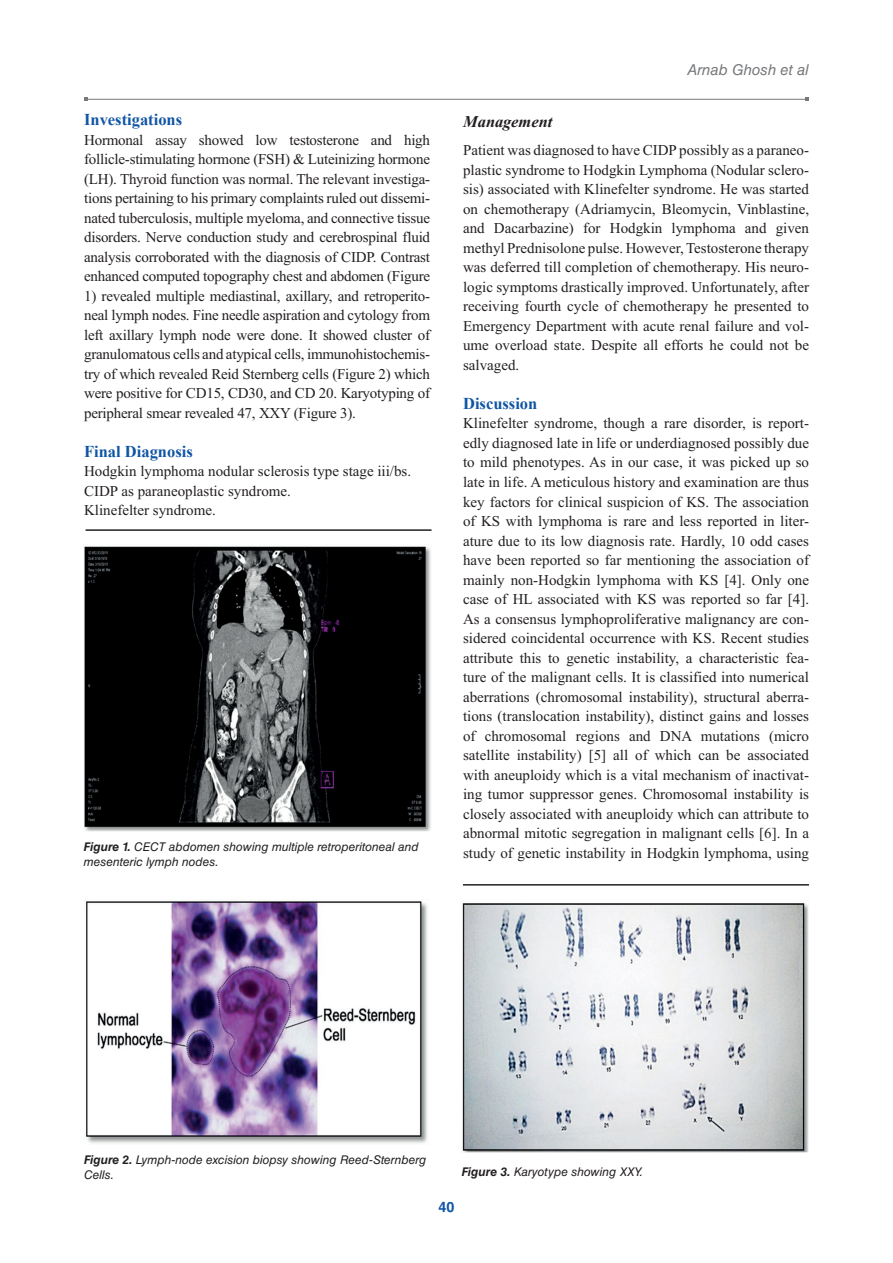
<style>
.page{position:relative;width:893px;height:1263px;background:#fff}
.page>*{position:absolute;margin:0;border:0;box-sizing:border-box;transform-origin:0 0}
.t1{font:700 16.5px "Times New Roman";color:#1055a4}
.t2{font:italic 700 16.5px "Times New Roman";color:#231f20}
.t3{font:15px/19.5px "Times New Roman";color:#231f20;text-align:justify}
.t4{font:italic 15px "Helvetica LT Std";color:#76787b}
.t5{font:700 14.25px "Helvetica LT Std";color:#1055a4}
.t6{font:italic 12px/14.4px "Helvetica LT Std";color:#231f20}
.s1{font-weight:700}
</style>
<div class="page">
<hr style="left:86px;top:99px;width:721px;height:1px;background:#76787b">
<hr style="left:86px;top:529px;width:346px;height:2px;background:#231f20">
<img style="left:86px;top:901px;width:342px;height:243px">
<img style="left:84px;top:546px;width:347px;height:285px">
<hr style="left:463px;top:884px;width:346px;height:1px;background:#231f20">
<img style="left:462px;top:903px;width:347px;height:249px">
<p class="t1" style="left:84px;top:108px;width:100px">Investigations</p>
<p class="t3" style="left:84px;top:130px;width:348px">Hormonal assay showed low testosterone and high follicle-stimulating hormone (FSH) &amp; Luteinizing hormone (LH). Thyroid function was normal. The relevant investiga&shy;tions pertaining to his primary complaints ruled out dissemi&shy;nated tuberculosis, multiple myeloma, and connective tissue disorders. Nerve conduction study and cerebrospinal fluid analysis corroborated with the diagnosis of CIDP. Contrast enhanced computed topography chest and abdomen (Figure</p>
<p class="t3" style="left:84px;top:286px;width:348px">1) revealed multiple mediastinal, axillary, and retroperito&shy;neal lymph nodes. Fine needle aspiration and cytology from left axillary lymph node were done. It showed cluster of granulomatous cells and atypical cells, immunohistochemis&shy;try of which revealed Reid Sternberg cells (Figure 2) which were positive for CD15, CD30, and CD 20. Karyotyping of peripheral smear revealed 47, XXY (Figure 3).</p>
<p class="t1" style="left:84px;top:440px;width:110px">Final Diagnosis</p>
<p class="t3" style="left:84px;top:461px;width:329px;text-align:left">Hodgkin lymphoma nodular sclerosis type stage iii/bs.<br>CIDP as paraneoplastic syndrome.<br>Klinefelter syndrome.</p>
<p class="t6" style="left:84px;top:840px;width:336px"><span class="s1">Figure 1.</span> CECT abdomen showing multiple retroperitoneal and mesenteric lymph nodes.</p>
<p class="t4" style="left:687px;top:61px;width:123px">Arnab Ghosh et al</p>
<p class="t2" style="left:463px;top:113px;width:91px">Management</p>
<p class="t3" style="left:463px;top:140px;width:347px">Patient was diagnosed to have CIDP possibly as a paraneo&shy;plastic syndrome to Hodgkin Lymphoma (Nodular sclero&shy;sis) associated with Klinefelter syndrome. He was started on chemotherapy (Adriamycin, Bleomycin, Vinblastine, and Dacarbazine) for Hodgkin lymphoma and given methyl Prednisolone pulse. However, Testosterone therapy was deferred till completion of chemotherapy. His neuro&shy;logic symptoms drastically improved. Unfortunately, after receiving fourth cycle of chemotherapy he presented to Emergency Department with acute renal failure and vol&shy;ume overload state. Despite all efforts he could not be salvaged.</p>
<p class="t1" style="left:463px;top:392px;width:76px">Discussion</p>
<p class="t3" style="left:463px;top:413px;width:347px">Klinefelter syndrome, though a rare disorder, is report&shy;edly diagnosed late in life or underdiagnosed possibly due to mild phenotypes. As in our case, it was picked up so late in life. A meticulous history and examination are thus key factors for clinical suspicion of KS. The association of KS with lymphoma is rare and less reported in liter&shy;ature due to its low diagnosis rate. Hardly, 10 odd cases have been reported so far mentioning the association of mainly non-Hodgkin lymphoma with KS [4]. Only one case of HL associated with KS was reported so far [4].<br>As a consensus lymphoproliferative malignancy are con&shy;sidered coincidental occurrence with KS. Recent studies attribute this to genetic instability, a characteristic fea&shy;ture of the malignant cells. It is classified into numerical aberrations (chromosomal instability), structural aberra&shy;tions (translocation instability), distinct gains and losses of chromosomal regions and DNA mutations (micro satellite instability) [5] all of which can be associated with aneuploidy which is a vital mechanism of inactivat&shy;ing tumor suppressor genes. Chromosomal instability is closely associated with aneuploidy which can attribute to abnormal mitotic segregation in malignant cells [6]. In a study of genetic instability in Hodgkin lymphoma, using</p>
<p class="t6" style="left:84px;top:1153px;width:344px"><span class="s1">Figure 2.</span> Lymph-node excision biopsy showing Reed-Sternberg<br>Cells.</p>
<p class="t6" style="left:462px;top:1165px;width:183px"><span class="s1">Figure 3.</span> Karyotype showing XXY.</p>
<p class="t5" style="left:439px;top:1198px;width:17px">40</p>
</div>
